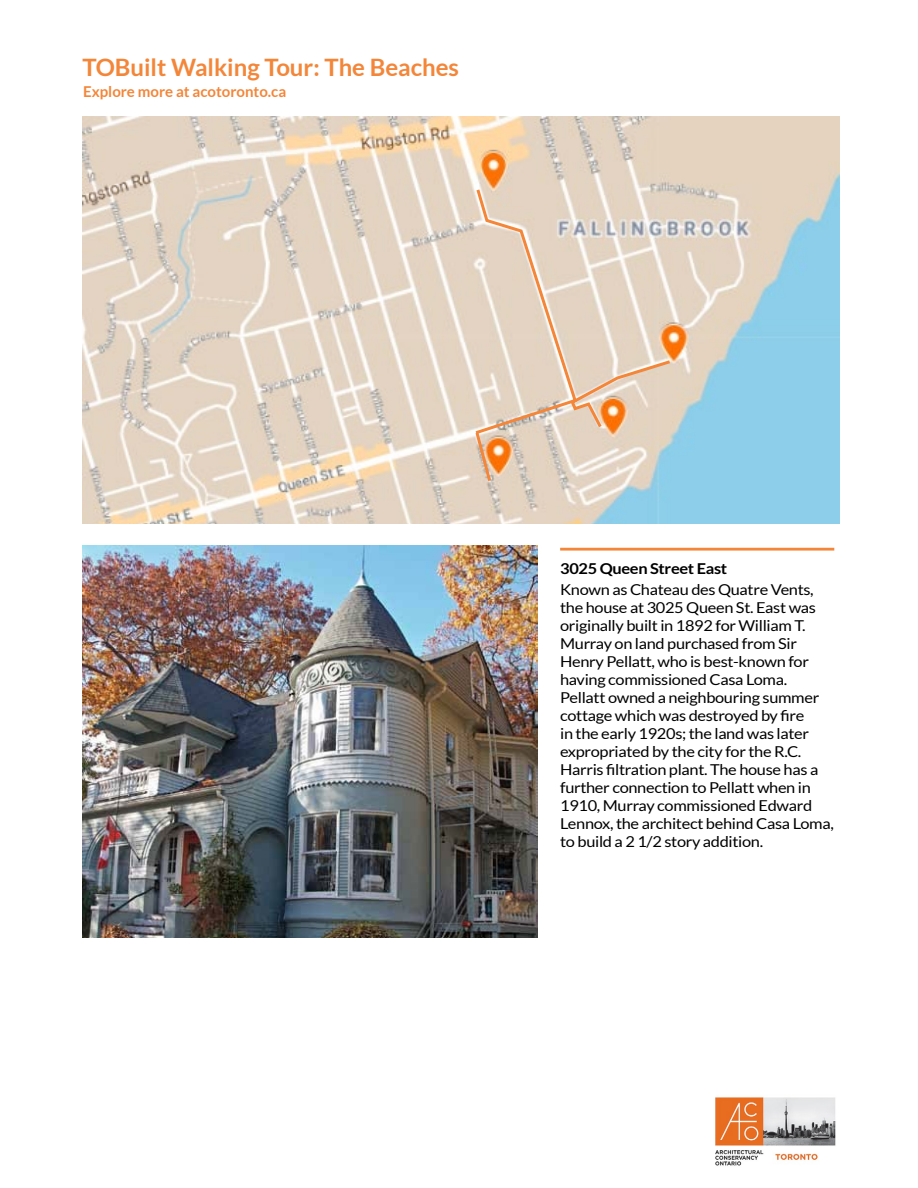
<style>
.page{position:relative;width:918px;height:1188px;background:#fff}
.page>*{position:absolute;margin:0;border:0;box-sizing:border-box;transform-origin:0 0}
.t1{font:700 24px "Lato";color:#f38639}
.t2{font:15px/18px "Lato";letter-spacing:-.02em;color:#000;scale:1.09 1}
.t3{font:700 15px "Lato";color:#f38639}
.t4{font:700 15px "Lato";letter-spacing:-.02em;color:#000;scale:1.09 1}
</style>
<div class="page">
<img style="left:82px;top:116px;width:758px;height:408px">
<img style="left:82px;top:545px;width:456px;height:393px">
<hr style="left:560px;top:548px;width:274px;height:3px;background:#f38639">
<img style="left:716px;top:1097px;width:120px;height:69px">
<svg style="left:472px;top:186px;width:201px;height:298px;background:#e3d1bf"></svg>
<h1 class="t1" style="left:82px;top:54px;width:378px">TOBuilt Walking Tour: The Beaches</h1>
<p class="t3" style="left:83px;top:83px;width:205px">Explore more at acotoronto.ca</p>
<p class="t4" style="left:560px;top:560px;width:155px">3025 Queen Street East</p>
<p class="t2" style="left:560px;top:580px;width:253px">Known as Chateau des Quatre Vents, the house at 3025 Queen St. East was originally built in 1892 for William T.<br>Murray on land purchased from Sir Henry Pellatt, who is best-known for having commissioned Casa Loma.<br>Pellatt owned a neighbouring summer cottage which was destroyed by fire<br>in the early 1920s; the land was later expropriated by the city for the R.C.<br>Harris filtration plant. The house has a further connection to Pellatt when in 1910, Murray commissioned Edward Lennox, the architect behind Casa Loma, to build a 2 1/2 story addition.</p>
</div>
